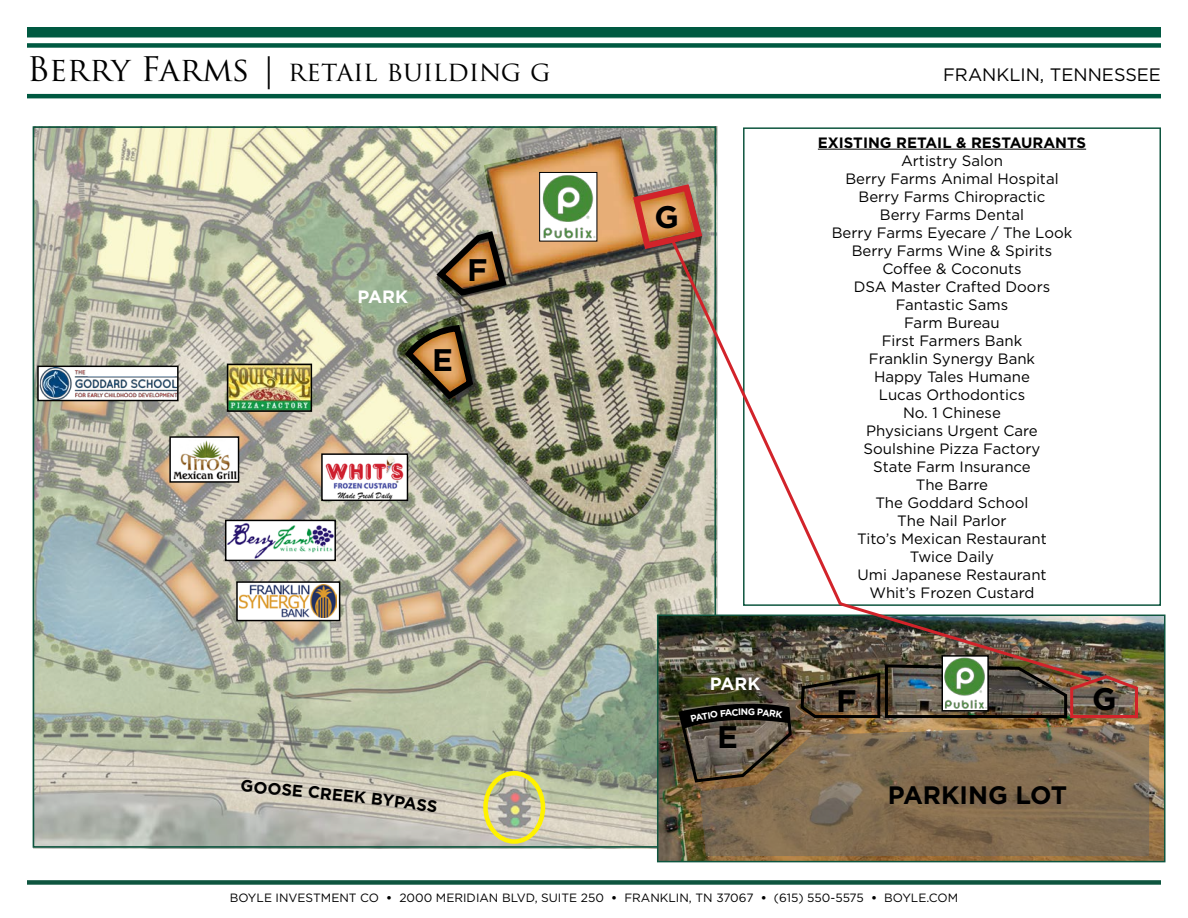
<style>
.page{position:relative;width:1188px;height:918px;background:#fff}
.page>*{position:absolute;margin:0;border:0;box-sizing:border-box;transform-origin:0 0}
.t1{font:700 31.2px "Gotham";color:#000}
.t2{font:27px "Trajan Pro";letter-spacing:-.005em;color:#000}
.t3{font:700 25.2px "Gotham";color:#000}
.t4{font:18px "Gotham";color:#000}
.t5{font:700 17.85px "Gotham";color:#fff}
.t6{font:700 16.5px "Gotham";color:#000}
.t7{font:15px/18px "Gotham";color:#000;text-align:center}
.t8{font:700 15px "Gotham";color:#000}
.t9{font:12px "Gotham";color:#000}
.s1{font-size:33px}
.s2{font-weight:700}
</style>
<div class="page">
<div style="left:27px;top:880px;width:1134px;height:5px;background:#0e553f"></div>
<div style="left:27px;top:43px;width:1134px;height:5px;background:#005941"></div>
<div style="left:27px;top:27px;width:1134px;height:11px;background:#005941"></div>
<hr style="left:27px;top:94px;width:1134px;height:4px;background:#005941">
<img style="left:32px;top:126px;width:686px;height:723px">
<img style="left:39px;top:368px;width:138px;height:31px">
<div style="left:37px;top:366px;width:142px;height:35px;border:1px solid #000"></div>
<img style="left:400px;top:322px;width:77px;height:81px">
<img style="left:432px;top:227px;width:78px;height:72px">
<img style="left:629px;top:181px;width:77px;height:72px">
<img style="left:541px;top:174px;width:54px;height:65px">
<div style="left:539px;top:172px;width:58px;height:69px;border:1px solid #000"></div>
<div style="left:237px;top:582px;width:103px;height:39px;background:#fff"></div>
<img style="left:240px;top:584px;width:97px;height:33px">
<div style="left:236px;top:581px;width:104px;height:40px;border:1px solid #000"></div>
<div style="left:170px;top:437px;width:69px;height:45px;background:#fff"></div>
<img style="left:173px;top:440px;width:64px;height:40px">
<div style="left:169px;top:436px;width:70px;height:47px;border:1px solid #000"></div>
<img style="left:229px;top:366px;width:81px;height:44px">
<div style="left:227px;top:364px;width:85px;height:48px;border:1px solid #000"></div>
<div style="left:322px;top:454px;width:85px;height:46px;background:#fff"></div>
<img style="left:325px;top:456px;width:79px;height:43px">
<div style="left:321px;top:453px;width:87px;height:48px;border:1px solid #000"></div>
<img style="left:227px;top:522px;width:107px;height:37px">
<div style="left:225px;top:520px;width:111px;height:41px;border:1px solid #000"></div>
<img style="left:660px;top:618px;width:503px;height:241px">
<div style="left:657px;top:615px;width:509px;height:247px;border:2px solid #0e553f"></div>
<div style="left:483px;top:771px;width:62px;height:73px;border:4px solid #fff200;border-radius:50%"></div>
<svg style="left:700px;top:724px;width:449px;height:132px;background:#816c51"></svg>
<hr style="left:818px;top:149px;width:268px;height:1px;background:#000">
<svg style="left:668px;top:235px;width:427px;height:448px"></svg>
<svg style="left:372px;top:793px;width:66px;height:20px"></svg>
<img style="left:676px;top:638px;width:463px;height:146px">
<h2 class="t2" style="left:27px;top:54px;width:525px"><span class="s1">Berry Farms |</span> retail building g</h2>
<p class="t5" style="left:358px;top:285px;width:52px">PARK</p>
<h1 class="t1" style="left:467px;top:249px;width:22px">F</h1>
<h1 class="t1" style="left:432px;top:339px;width:22px">E</h1>
<p class="t6" style="left:242px;top:775px;width:64px;rotate:5deg">GOOSE</p>
<p class="t6" style="left:309px;top:781px;width:60px;rotate:6deg">CREEK</p>
<h1 class="t1" style="left:654px;top:196px;width:26px">G</h1>
<p class="t5" style="left:710px;top:672px;width:52px">PARK</p>
<h1 class="t1" style="left:717px;top:716px;width:22px">E</h1>
<p class="t4" style="left:943px;top:63px;width:219px">FRANKLIN, TENNESSEE</p>
<p class="t8" style="left:818px;top:132px;width:270px">EXISTING RETAIL &amp; RESTAURANTS</p>
<p class="t7" style="left:832px;top:151px;width:242px">Artistry Salon<br>Berry Farms Animal Hospital<br>Berry Farms Chiropractic<br>Berry Farms Dental<br>Berry Farms Eyecare / The Look<br>Berry Farms Wine &amp; Spirits<br>Coffee &amp; Coconuts<br>DSA Master Crafted Doors<br>Fantastic Sams<br>Farm Bureau<br>First Farmers Bank<br>Franklin Synergy Bank<br>Happy Tales Humane<br>Lucas Orthodontics<br>No. 1 Chinese<br>Physicians Urgent Care<br>Soulshine Pizza Factory<br>State Farm Insurance<br>The Barre<br>The Goddard School<br>The Nail Parlor<br>Tito’s Mexican Restaurant<br>Twice Daily<br>Umi Japanese Restaurant<br>Whit’s Frozen Custard</p>
<h1 class="t1" style="left:836px;top:680px;width:22px">F</h1>
<h1 class="t1" style="left:1092px;top:678px;width:26px">G</h1>
<h3 class="t3" style="left:888px;top:778px;width:181px">PARKING LOT</h3>
<p class="t9" style="left:230px;top:890px;width:730px">BOYLE INVESTMENT CO <span class="s2">•</span> 2000 MERIDIAN BLVD, SUITE 250 <span class="s2">•</span> FRANKLIN, TN 37067 <span class="s2">•</span> (615) 550-5575 <span class="s2">•</span> BOYLE.COM</p>
</div>
